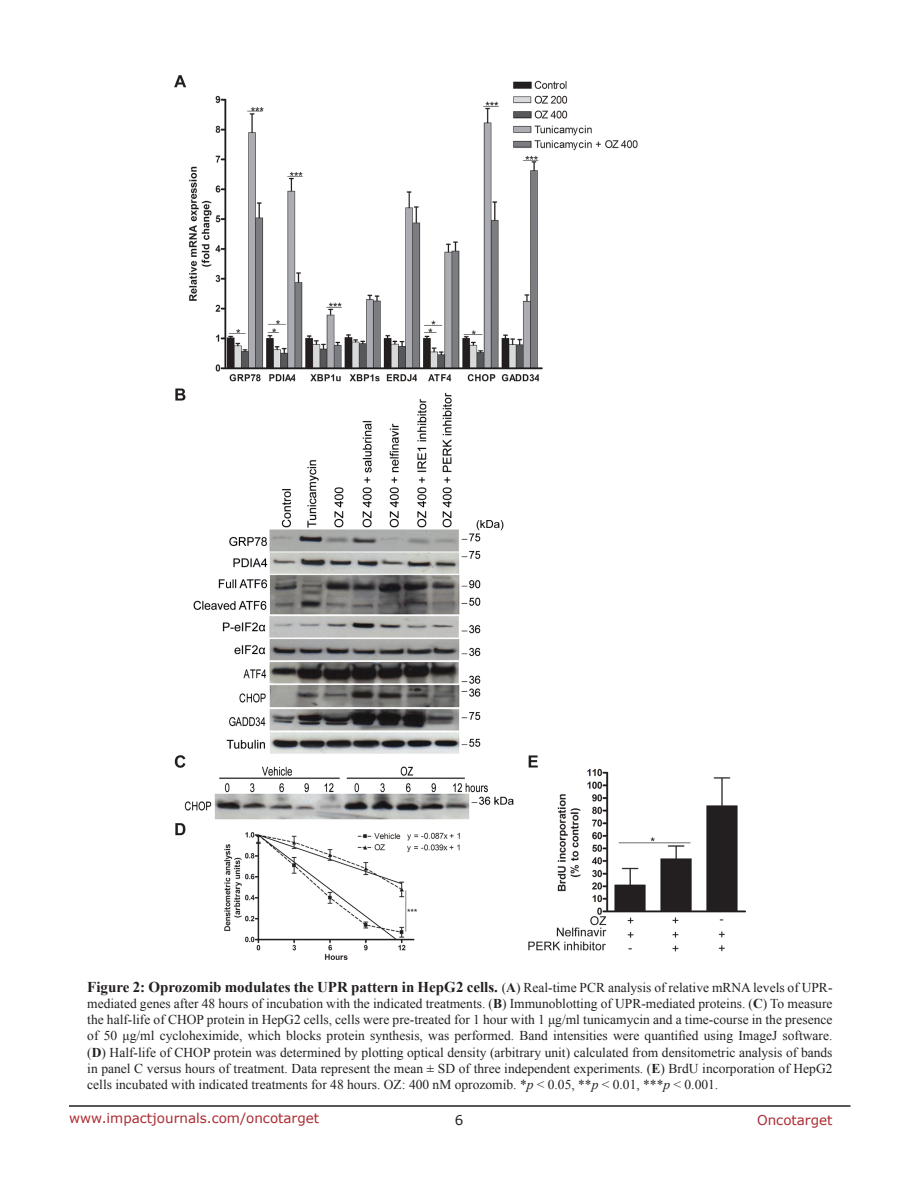
<style>
.page{position:relative;width:918px;height:1188px;background:#fff}
.page>*{position:absolute;margin:0;border:0;box-sizing:border-box;transform-origin:0 0}
.FigureText{font:700 15px "Times New Roman";color:#231f20}
.FigureText-2{font:13.5px/16.2px "Times New Roman";color:#231f20;text-align:justify}
.t1{font:13.5px "Verdana";color:#ac2b31}
.t2{font:13.5px "Verdana";color:#231f20}
.s1{font-weight:400;font-size:13.5px}
.s2{font-size:13.5px}
.s3{font-weight:700}
.s4{font-style:italic}
</style>
<div class="page">
<hr style="left:69px;top:1105px;width:781px;height:2px;background:#231f20">
<img style="left:175px;top:75px;width:570px;height:885px">
<p class="FigureText" style="left:87px;top:976px;width:747px">Figure 2: Oprozomib modulates the UPR pattern in HepG2 cells. <span class="s1">(</span><span class="s2">A</span><span class="s1">) Real-time PCR analysis of relative mRNA levels of UPR-</span></p>
<p class="FigureText-2" style="left:87px;top:995px;width:747px">mediated genes after 48 hours of incubation with the indicated treatments. (<span class="s3">B</span>) Immunoblotting of UPR-mediated proteins. (<span class="s3">C</span>) To measure the half-life of CHOP protein in HepG2 cells, cells were pre-treated for 1 hour with 1 μg/ml tunicamycin and a time-course in the presence of 50 μg/ml cycloheximide, which blocks protein synthesis, was performed. Band intensities were quantified using ImageJ software. (<span class="s3">D</span>) Half-life of CHOP protein was determined by plotting optical density (arbitrary unit) calculated from densitometric analysis of bands in panel C versus hours of treatment. Data represent the mean ± SD of three independent experiments. (<span class="s3">E</span>) BrdU incorporation of HepG2 cells incubated with indicated treatments for 48 hours. OZ: 400 nM oprozomib. *<span class="s4">p</span> &lt; 0.05, **<span class="s4">p</span> &lt; 0.01, ***<span class="s4">p</span> &lt; 0.001.</p>
<p class="t1" style="left:69px;top:1109px;width:252px">www.impactjournals.com/oncotarget</p>
<p class="t2" style="left:455px;top:1111px;width:10px">6</p>
<p class="t1" style="left:757px;top:1111px;width:77px">Oncotarget</p>
</div>
